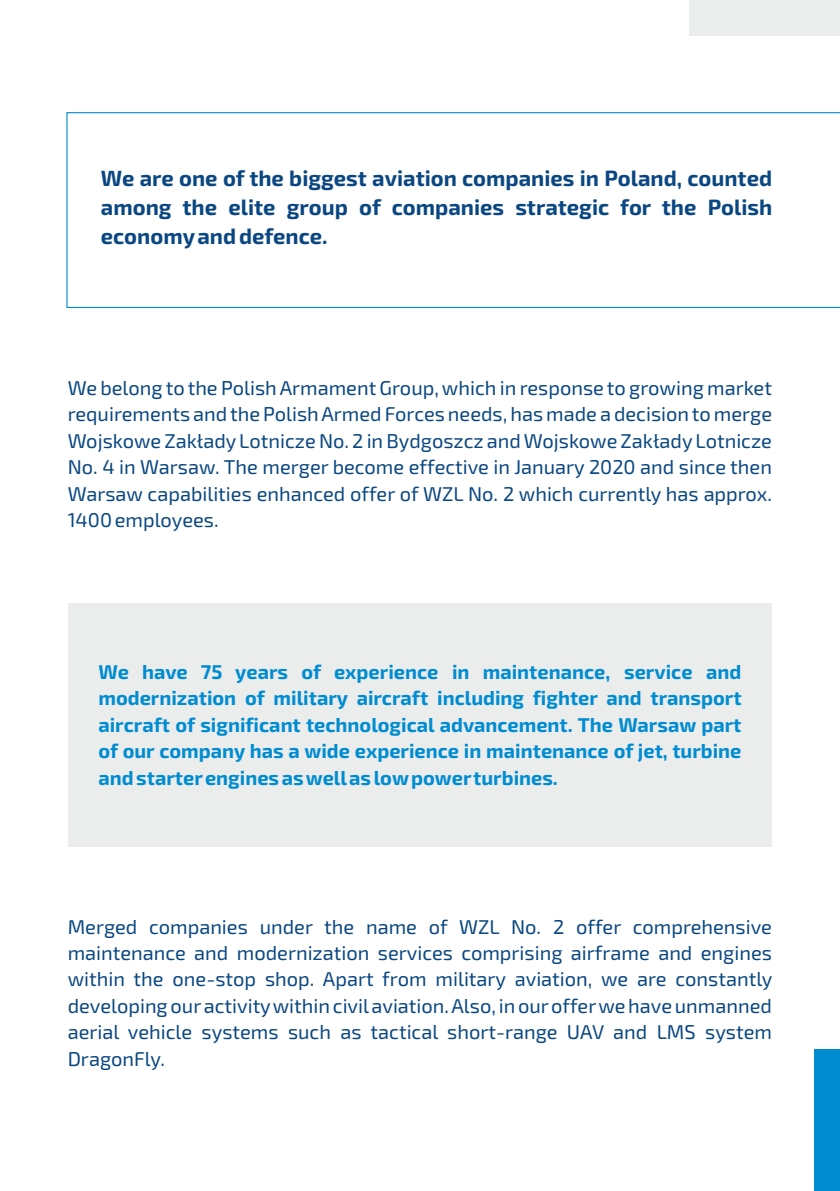
<style>
.page{position:relative;width:840px;height:1191px;background:#fff}
.page>*{position:absolute;margin:0;border:0;box-sizing:border-box;transform-origin:0 0}
.t1{font:700 22px/29px "Exo 2";color:#0a4782;text-align:justify}
.t2{font:20px/26.4px "Exo 2";color:#0a4782;text-align:justify}
.t3{font:700 20px/26.4px "Exo 2";color:#008cd1;text-align:justify}
</style>
<div class="page">
<div style="left:688px;top:0;width:151px;height:35px;background:#ebeded"></div>
<svg style="left:66px;top:112px;width:773px;height:196px"></svg>
<div style="left:68px;top:603px;width:703px;height:243px;background:#ebeded"></div>
<div style="left:813px;top:1049px;width:26px;height:142px;background:#008cd1"></div>
<p class="t1" style="left:101px;top:166px;width:672px">We are one of the biggest aviation companies in Poland, counted among the elite group of companies strategic for the Polish economyand defence.</p>
<p class="t2" style="left:68px;top:377px;width:705px">We belong to the Polish Armament Group, which in response to growing market requirements and the Polish Armed Forces needs, has made a decision to merge Wojskowe Zakłady Lotnicze No. 2 in Bydgoszcz and Wojskowe Zakłady Lotnicze No. 4 in Warsaw. The merger become effective in January 2020 and since then Warsaw capabilities enhanced offer of WZL No. 2 which currently has approx.<br>1400 employees.</p>
<p class="t3" style="left:98px;top:661px;width:644px">We have 75 years of experience in maintenance, service and modernization of military aircraft including fighter and transport aircraft of significant technological advancement. The Warsaw part of our company has a wide experience in maintenance of jet, turbine and starterengines as wellas lowpowerturbines.</p>
<p class="t2" style="left:68px;top:915px;width:705px">Merged companies under the name of WZL No. 2 offer comprehensive maintenance and modernization services comprising airframe and engines within the one-stop shop. Apart from military aviation, we are constantly developing ouractivitywithin civilaviation. Also, in ourofferwe have unmanned aerial vehicle systems such as tactical short-range UAV and LMS system DragonFly.</p>
</div>
